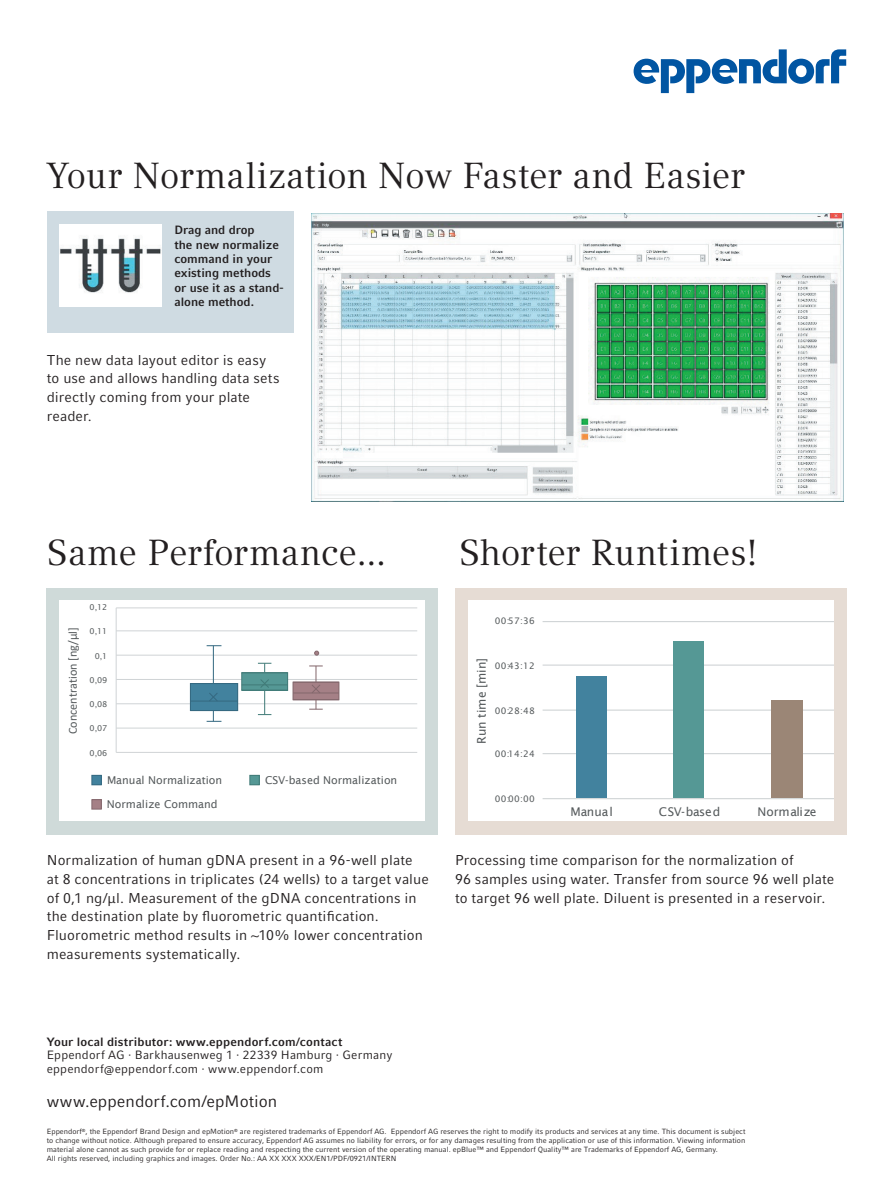
<style>
.page{position:relative;width:893px;height:1191px;background:#fff}
.page>*{position:absolute;margin:0;border:0;box-sizing:border-box;transform-origin:0 0}
.t1{font:36px "Compatil Textfor Eppendorf";color:#231f20}
.t2{font:16.5px "Compatil Factfor Eppendorf";color:#231f20}
.t3{font:14.25px/18.8px "Compatil Factfor Eppendorf";letter-spacing:.005em;color:#231f20}
.t4{font:12.15px "Calibri";color:#555a5c}
.t5{font:700 12px/14.4px "Compatil Factfor Eppendorf";color:#231f20}
.t6{font:12px/13.5px "Compatil Factfor Eppendorf";letter-spacing:.015em;color:#231f20}
.t7{font:12px "Lucida Sans";color:#555a5c}
.t8{font:10.8px "Lucida Sans";letter-spacing:-.005em;color:#555a5c}
.t9{font:9px "Lucida Sans";letter-spacing:.035em;color:#555a5c}
.t10{font:8.1px "Lucida Sans";letter-spacing:-.005em;color:#555a5c}
.t11{font:7.5px/9px "Compatil Factfor Eppendorf";color:#231f20}
</style>
<div class="page">
<div style="left:47px;top:211px;width:246px;height:122px;background:#cfdbe2"></div>
<svg style="left:634px;top:49px;width:212px;height:44px"></svg>
<div style="left:60px;top:224px;width:102px;height:82px;background:#fff"></div>
<img style="left:60px;top:238px;width:102px;height:55px">
<img style="left:312px;top:213px;width:531px;height:288px">
<div style="left:47px;top:588px;width:391px;height:246px;background:#cfdad9"></div>
<div style="left:455px;top:588px;width:391px;height:246px;background:#e6dcd4"></div>
<div style="left:60px;top:601px;width:365px;height:220px;background:#fff"></div>
<hr style="left:116px;top:752px;width:301px;height:1px;background:#d0d4d6">
<hr style="left:116px;top:727px;width:301px;height:1px;background:#d0d4d6">
<hr style="left:116px;top:703px;width:301px;height:1px;background:#d0d4d6">
<hr style="left:116px;top:679px;width:301px;height:1px;background:#d0d4d6">
<hr style="left:116px;top:654px;width:301px;height:1px;background:#d0d4d6">
<hr style="left:116px;top:630px;width:301px;height:1px;background:#d0d4d6">
<hr style="left:116px;top:607px;width:301px;height:1px;background:#d0d4d6">
<svg style="left:207px;top:711px;width:14px;height:11px"></svg>
<svg style="left:207px;top:645px;width:14px;height:1px"></svg>
<hr style="left:213px;top:645px;width:1px;height:38px;background:#356981">
<div style="left:190px;top:683px;width:48px;height:27px;background:#42829e"></div>
<div style="left:190px;top:683px;width:48px;height:28px;border:1px solid #356981"></div>
<hr style="left:190px;top:683px;width:48px;height:1px;background:#356981">
<hr style="left:190px;top:710px;width:48px;height:1px;background:#356981">
<hr style="left:190px;top:700px;width:48px;height:1px;background:#356981">
<svg style="left:208px;top:693px;width:11px;height:9px"></svg>
<svg style="left:258px;top:663px;width:13px;height:9px"></svg>
<div style="left:242px;top:672px;width:46px;height:18px;background:#559895"></div>
<div style="left:241px;top:672px;width:47px;height:19px;border:1px solid #417b78"></div>
<hr style="left:242px;top:672px;width:46px;height:1px;background:#417b78">
<hr style="left:242px;top:690px;width:46px;height:1px;background:#417b78">
<hr style="left:242px;top:684px;width:46px;height:1px;background:#417b78">
<svg style="left:258px;top:679px;width:13px;height:36px"></svg>
<div style="left:293px;top:682px;width:46px;height:17px;background:#a58086"></div>
<div style="left:293px;top:681px;width:46px;height:19px;border:1px solid #84686d"></div>
<hr style="left:293px;top:681px;width:46px;height:1px;background:#84686d">
<hr style="left:293px;top:699px;width:46px;height:1px;background:#84686d">
<hr style="left:293px;top:692px;width:46px;height:1px;background:#84686d">
<svg style="left:314px;top:650px;width:5px;height:5px"></svg>
<svg style="left:309px;top:665px;width:14px;height:44px"></svg>
<hr style="left:116px;top:608px;width:1px;height:144px;background:#d0d4d6">
<div style="left:92px;top:775px;width:9px;height:10px;background:#42829e"></div>
<div style="left:91px;top:775px;width:11px;height:10px;border:1px solid #356981"></div>
<div style="left:250px;top:775px;width:9px;height:10px;background:#559895"></div>
<div style="left:249px;top:775px;width:11px;height:10px;border:1px solid #417b78"></div>
<div style="left:92px;top:799px;width:9px;height:10px;background:#a58086"></div>
<div style="left:91px;top:799px;width:11px;height:10px;border:1px solid #84686d"></div>
<div style="left:468px;top:601px;width:365px;height:220px;background:#fff"></div>
<hr style="left:543px;top:753px;width:290px;height:1px;background:#d0d4d6">
<hr style="left:543px;top:709px;width:290px;height:1px;background:#d0d4d6">
<hr style="left:543px;top:664px;width:290px;height:1px;background:#d0d4d6">
<hr style="left:543px;top:621px;width:290px;height:1px;background:#d0d4d6">
<div style="left:576px;top:676px;width:30px;height:122px;background:#42829e"></div>
<div style="left:674px;top:642px;width:30px;height:156px;background:#559895"></div>
<div style="left:771px;top:700px;width:32px;height:98px;background:#9b8676"></div>
<hr style="left:543px;top:798px;width:290px;height:1px;background:#d0d4d6">
<h1 class="t1" style="left:47px;top:155px;width:699px">Your Normalization Now Faster and Easier</h1>
<h3 class="t5" style="left:174px;top:223px;width:111px">Drag and drop<br>the new normalize command in your existing methods or use it as a stand&shy;alone method.</h3>
<h3 class="t3" style="left:47px;top:350px;width:234px">The new data layout editor is easy to use and allows handling data sets directly coming from your plate reader.</h3>
<h1 class="t1" style="left:47px;top:531px;width:341px">Same Performance...</h1>
<h1 class="t1" style="left:459px;top:531px;width:301px">Shorter Runtimes!</h1>
<h3 class="t4" style="left:64px;top:734px;width:109px;rotate:-90deg">Concentration [ng/µl]</h3>
<p class="t10" style="left:90px;top:602px;width:19px">0,12</p>
<p class="t10" style="left:90px;top:626px;width:19px">0,11</p>
<p class="t10" style="left:95px;top:651px;width:14px">0,1</p>
<p class="t10" style="left:90px;top:675px;width:19px">0,09</p>
<p class="t10" style="left:90px;top:699px;width:19px">0,08</p>
<p class="t10" style="left:90px;top:724px;width:19px">0,07</p>
<p class="t10" style="left:90px;top:748px;width:19px">0,06</p>
<h3 class="t8" style="left:107px;top:774px;width:117px">Manual Normalization</h3>
<h3 class="t8" style="left:265px;top:774px;width:134px">CSV-based Normalization</h3>
<h3 class="t8" style="left:107px;top:798px;width:112px">Normalize Command</h3>
<p class="t9" style="left:495px;top:615px;width:42px">00:57:36</p>
<h3 class="t7" style="left:475px;top:744px;width:87px;rotate:-90deg">Run time [min]</h3>
<p class="t9" style="left:495px;top:660px;width:42px">00:43:12</p>
<p class="t9" style="left:495px;top:705px;width:42px">00:28:48</p>
<p class="t9" style="left:495px;top:749px;width:42px">00:14:24</p>
<p class="t9" style="left:495px;top:794px;width:42px">00:00:00</p>
<h3 class="t7" style="left:570px;top:804px;width:44px">Manual</h3>
<h3 class="t7" style="left:659px;top:804px;width:63px">CSV-based</h3>
<h3 class="t7" style="left:757px;top:804px;width:61px">Normalize</h3>
<p class="t3" style="left:47px;top:851px;width:383px">Normalization of human gDNA present in a 96-well plate<br>at 8 concentrations in triplicates (24 wells) to a target value of 0,1 ng/µl. Measurement of the gDNA concentrations in the destination plate by fluorometric quantification.<br>Fluorometric method results in ~10% lower concentration measurements systematically.</p>
<h3 class="t3" style="left:455px;top:851px;width:381px">Processing time comparison for the normalization of<br>96 samples using water. Transfer from source 96 well plate to target 96 well plate. Diluent is presented in a reservoir.</h3>
<h3 class="t5" style="left:47px;top:1034px;width:297px">Your local distributor: www.eppendorf.com/contact</h3>
<h3 class="t6" style="left:47px;top:1048px;width:347px">Eppendorf AG · Barkhausenweg 1 · 22339 Hamburg · Germany eppendorf@eppendorf.com · www.eppendorf.com</h3>
<h2 class="t2" style="left:47px;top:1091px;width:232px">www.eppendorf.com/epMotion</h2>
<p class="t11" style="left:47px;top:1127px;width:700px">Eppendorf<sup>®</sup>, the Eppendorf Brand Design and epMotion<sup>®</sup> are registered trademarks of Eppendorf AG. Eppendorf AG reserves the right to modify its products and services at any time. This document is subject to change without notice. Although prepared to ensure accuracy, Eppendorf AG assumes no liability for errors, or for any damages resulting from the application or use of this information. Viewing information material alone cannot as such provide for or replace reading and respecting the current version of the operating manual. epBlue™ and Eppendorf Quality™ are Trademarks of Eppendorf AG, Germany.<br>All rights reserved, including graphics and images. Order No.: AA XX XXX XXX/EN1/PDF/0921/INTERN</p>
</div>
